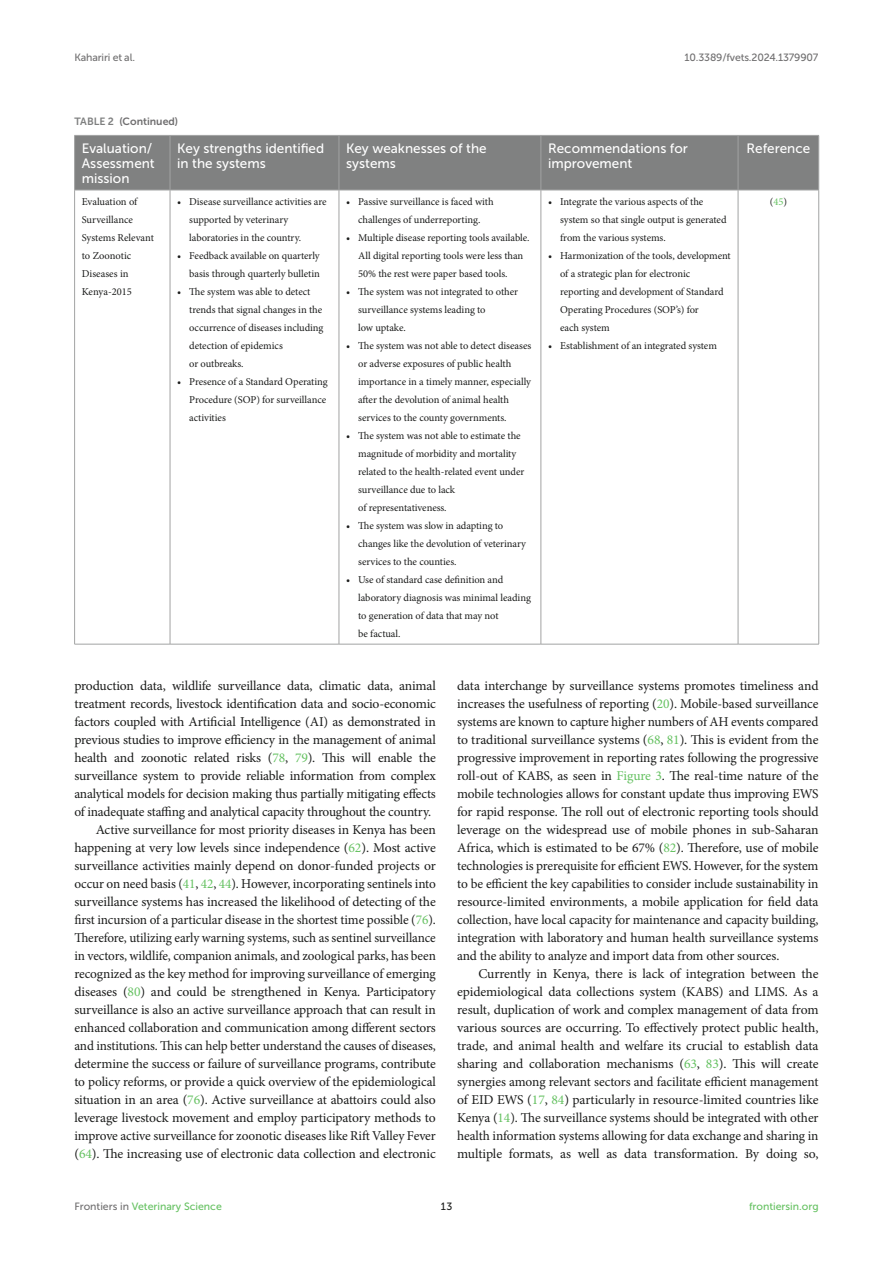
<style>
.page{position:relative;width:893px;height:1263px;background:#fff}
.page>*{position:absolute;margin:0;border:0;box-sizing:border-box;transform-origin:0 0}
.TEXT{font:13.5px/18px "Minion Pro";letter-spacing:-.01em;color:#1b1c1b;text-align:justify}
.TB_CH{font:13.5px/15px "Museo Sans 500";color:#fff}
.TB_BL{font:10.5px/18px "Minion Pro";letter-spacing:-.005em;color:#1b1c1b}
.TB_TX{font:10.5px/18px "Minion Pro";color:#1b1c1b}
.t1{font:10.5px "Museo Sans 500";color:#65c161}
.t2{font:10.5px "Museo Sans 500";letter-spacing:-.015em;color:#706f70}
.TT_NO_RULE{font:10.5px "Museo Sans 700";color:#706f70}
.t3{font:10.5px "Museo Sans 500";color:#1b1c1b}
.s1{color:#7e7f7f}
.s2{color:#65c161}
.s3{color:#706f70}
</style>
<div class="page">
<div style="left:75px;top:136px;width:743px;height:54px;background:#808181"></div>
<hr style="left:541px;top:644px;width:197px;height:1px;background:#a2a3a3">
<hr style="left:541px;top:190px;width:1px;height:454px;background:#a2a3a3">
<hr style="left:339px;top:644px;width:202px;height:1px;background:#a2a3a3">
<hr style="left:339px;top:190px;width:1px;height:454px;background:#a2a3a3">
<hr style="left:170px;top:644px;width:169px;height:1px;background:#a2a3a3">
<hr style="left:738px;top:190px;width:1px;height:454px;background:#a2a3a3">
<hr style="left:818px;top:190px;width:1px;height:454px;background:#a2a3a3">
<hr style="left:738px;top:644px;width:81px;height:1px;background:#a2a3a3">
<hr style="left:74px;top:190px;width:1px;height:454px;background:#a2a3a3">
<hr style="left:170px;top:190px;width:1px;height:454px;background:#a2a3a3">
<hr style="left:74px;top:644px;width:96px;height:1px;background:#a2a3a3">
<hr style="left:170px;top:135px;width:169px;height:1px;background:#a2a3a3">
<hr style="left:170px;top:190px;width:169px;height:1px;background:#a2a3a3">
<hr style="left:339px;top:135px;width:202px;height:1px;background:#a2a3a3">
<hr style="left:339px;top:136px;width:1px;height:54px;background:#a2a3a3">
<hr style="left:339px;top:190px;width:202px;height:1px;background:#a2a3a3">
<hr style="left:541px;top:135px;width:197px;height:1px;background:#a2a3a3">
<hr style="left:541px;top:136px;width:1px;height:54px;background:#a2a3a3">
<hr style="left:541px;top:190px;width:197px;height:1px;background:#a2a3a3">
<hr style="left:738px;top:135px;width:81px;height:1px;background:#a2a3a3">
<hr style="left:738px;top:136px;width:1px;height:54px;background:#a2a3a3">
<hr style="left:818px;top:136px;width:1px;height:54px;background:#a2a3a3">
<hr style="left:738px;top:190px;width:81px;height:1px;background:#a2a3a3">
<hr style="left:74px;top:135px;width:96px;height:1px;background:#a2a3a3">
<hr style="left:74px;top:136px;width:1px;height:54px;background:#a2a3a3">
<hr style="left:170px;top:136px;width:1px;height:54px;background:#a2a3a3">
<hr style="left:74px;top:190px;width:96px;height:1px;background:#a2a3a3">
<p class="t2" style="left:74px;top:51px;width:62px">Kahariri et al.</p>
<p class="t2" style="left:685px;top:51px;width:135px">10.3389/fvets.2024.1379907</p>
<p class="TT_NO_RULE" style="left:74px;top:115px;width:105px"><span class="s1">TABLE 2</span> (Continued)</p>
<p class="TB_CH" style="left:82px;top:141px;width:74px">Evaluation/<br>Assessment mission</p>
<p class="TB_CH" style="left:177px;top:141px;width:148px">Key strengths identified in the systems</p>
<p class="TB_CH" style="left:346px;top:141px;width:142px">Key weaknesses of the systems</p>
<p class="TB_CH" style="left:548px;top:141px;width:141px">Recommendations for improvement</p>
<p class="TB_CH" style="left:746px;top:141px;width:65px">Reference</p>
<p class="TB_TX" style="left:82px;top:193px;width:74px">Evaluation of<br>Surveillance<br>Systems Relevant to Zoonotic<br>Diseases in<br>Kenya-2015</p>
<p class="TB_BL" style="left:189px;top:193px;width:139px;text-indent:-12px">• Disease surveillance activities are supported by veterinary laboratories in the country.</p>
<p class="TB_BL" style="left:346px;top:193px;width:149px;text-align:center">• Passive surveillance is faced with challenges of underreporting.</p>
<p class="TB_BL" style="left:358px;top:229px;width:173px;text-indent:-12px">• Multiple disease reporting tools available.<br>All digital reporting tools were less than<br>50% the rest were paper based tools.</p>
<p class="TB_BL" style="left:358px;top:283px;width:161px;text-indent:-12px">• The system was not integrated to other surveillance systems leading to<br>low uptake.</p>
<p class="TB_BL" style="left:358px;top:337px;width:175px;text-indent:-12px">• The system was not able to detect diseases or adverse exposures of public health importance in a timely manner, especially after the devolution of animal health services to the county governments.</p>
<p class="TB_BL" style="left:358px;top:427px;width:168px;text-indent:-12px">• The system was not able to estimate the magnitude of morbidity and mortality related to the health-related event under surveillance due to lack<br>of representativeness.</p>
<p class="TB_BL" style="left:358px;top:517px;width:169px;text-indent:-12px">• The system was slow in adapting to changes like the devolution of veterinary services to the counties.</p>
<p class="TB_BL" style="left:358px;top:571px;width:174px;text-indent:-12px">• Use of standard case definition and laboratory diagnosis was minimal leading to generation of data that may not<br>be factual.</p>
<p class="TB_BL" style="left:560px;top:193px;width:168px;text-indent:-12px">• Integrate the various aspects of the system so that single output is generated from the various systems.</p>
<p class="TB_BL" style="left:560px;top:247px;width:172px;text-indent:-12px">• Harmonization of the tools, development of a strategic plan for electronic reporting and development of Standard<br>Operating Procedures (SOP’s) for<br>each system</p>
<p class="TB_BL" style="left:548px;top:337px;width:170px">• Establishment of an integrated system</p>
<p class="TB_TX" style="left:770px;top:193px;width:19px">(<span class="s2">45</span>)</p>
<p class="TB_BL" style="left:177px;top:247px;width:144px;text-align:right">• Feedback available on quarterly basis through quarterly bulletin</p>
<p class="TB_BL" style="left:189px;top:283px;width:136px;text-indent:-12px">• The system was able to detect trends that signal changes in the occurrence of diseases including detection of epidemics<br>or outbreaks.</p>
<p class="TB_BL" style="left:189px;top:373px;width:140px;text-indent:-12px">• Presence of a Standard Operating<br>Procedure (SOP) for surveillance activities</p>
<p class="TEXT" style="left:74px;top:677px;width:363px">production data, wildlife surveillance data, climatic data, animal treatment records, livestock identification data and socio-economic factors coupled with Artificial Intelligence (AI) as demonstrated in previous studies to improve efficiency in the management of animal health and zoonotic related risks (<span class="s2">78</span>, <span class="s2">79</span>). This will enable the surveillance system to provide reliable information from complex analytical models for decision making thus partially mitigating effects of inadequate staffing and analytical capacity throughout the country.</p>
<p class="TEXT" style="left:74px;top:821px;width:363px;text-indent:21px">Active surveillance for most priority diseases in Kenya has been happening at very low levels since independence (<span class="s2">62</span>). Most active surveillance activities mainly depend on donor-funded projects or occur on need basis (<span class="s2">41</span>, <span class="s2">42</span>, <span class="s2">44</span>). However, incorporating sentinels into surveillance systems has increased the likelihood of detecting of the first incursion of a particular disease in the shortest time possible (<span class="s2">76</span>).<br>Therefore, utilizing early warning systems, such as sentinel surveillance in vectors, wildlife, companion animals, and zoological parks, has been recognized as the key method for improving surveillance of emerging diseases (<span class="s2">80</span>) and could be strengthened in Kenya. Participatory surveillance is also an active surveillance approach that can result in enhanced collaboration and communication among different sectors and institutions. This can help better understand the causes of diseases, determine the success or failure of surveillance programs, contribute to policy reforms, or provide a quick overview of the epidemiological situation in an area (<span class="s2">76</span>). Active surveillance at abattoirs could also leverage livestock movement and employ participatory methods to improve active surveillance for zoonotic diseases like Rift Valley Fever (<span class="s2">64</span>). The increasing use of electronic data collection and electronic</p>
<p class="TEXT" style="left:457px;top:677px;width:363px">data interchange by surveillance systems promotes timeliness and increases the usefulness of reporting (<span class="s2">20</span>). Mobile-based surveillance systems are known to capture higher numbers of AH events compared to traditional surveillance systems (<span class="s2">68</span>, <span class="s2">81</span>). This is evident from the progressive improvement in reporting rates following the progressive roll-out of KABS, as seen in <span class="s2">Figure 3</span>. The real-time nature of the mobile technologies allows for constant update thus improving EWS for rapid response. The roll out of electronic reporting tools should leverage on the widespread use of mobile phones in sub-Saharan Africa, which is estimated to be 67% (<span class="s2">82</span>). Therefore, use of mobile technologies is prerequisite for efficient EWS. However, for the system to be efficient the key capabilities to consider include sustainability in resource-limited environments, a mobile application for field data collection, have local capacity for maintenance and capacity building, integration with laboratory and human health surveillance systems and the ability to analyze and import data from other sources.</p>
<p class="TEXT" style="left:457px;top:965px;width:363px;text-indent:21px">Currently in Kenya, there is lack of integration between the epidemiological data collections system (KABS) and LIMS. As a result, duplication of work and complex management of data from various sources are occurring. To effectively protect public health, trade, and animal health and welfare its crucial to establish data sharing and collaboration mechanisms (<span class="s2">63</span>, <span class="s2">83</span>). This will create synergies among relevant sectors and facilitate efficient management of EID EWS (<span class="s2">17</span>, <span class="s2">84</span>) particularly in resource-limited countries like Kenya (<span class="s2">14</span>). The surveillance systems should be integrated with other health information systems allowing for data exchange and sharing in multiple formats, as well as data transformation. By doing so,</p>
<p class="t1" style="left:74px;top:1200px;width:149px"><span class="s3">Frontiers in</span> Veterinary Science</p>
<p class="t3" style="left:441px;top:1200px;width:13px">13</p>
<p class="t1" style="left:749px;top:1200px;width:71px">frontiersin.org</p>
</div>
